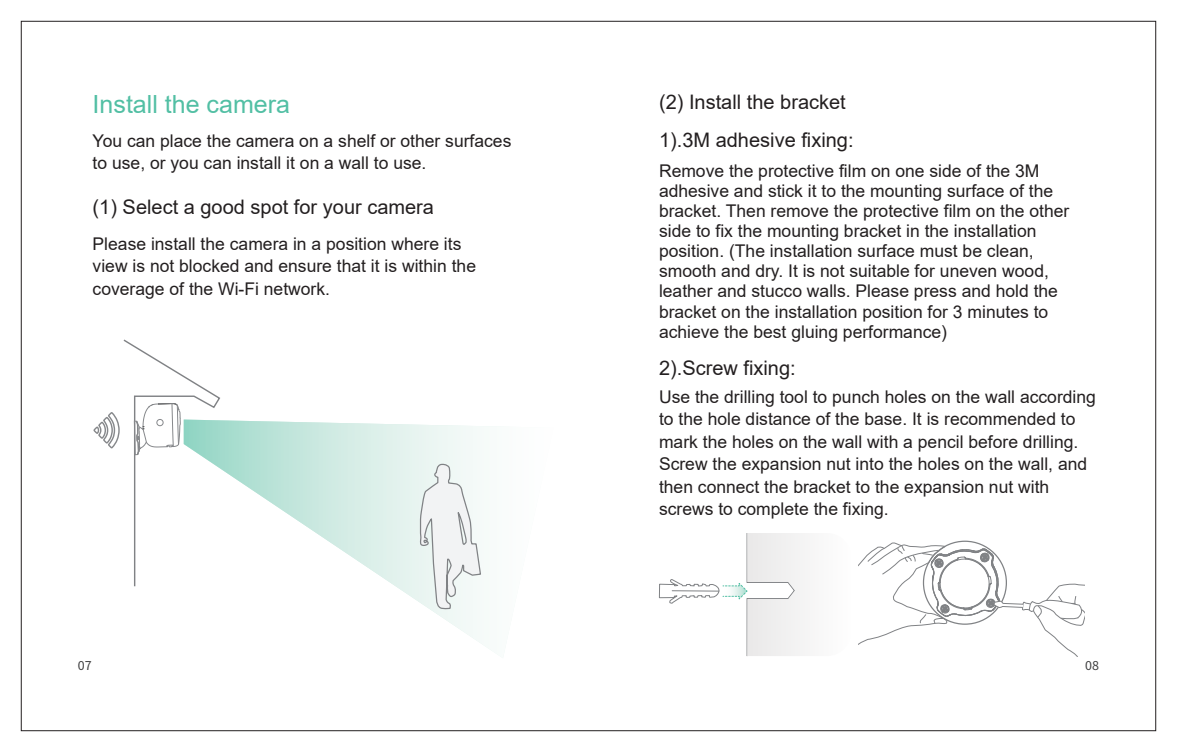
<style>
.page{position:relative;width:1177px;height:752px;background:#fff}
.page>*{position:absolute;margin:0;border:0;box-sizing:border-box;transform-origin:0 0}
.t1{font:25px "Arial";color:#52bfa4}
.t2{font:20px "Arial";color:#231f20}
.t3{font:17.5px/22.5px "Arial";color:#231f20}
</style>
<div class="page">
<svg style="left:221px;top:420px;width:269px;height:229px"></svg>
<svg style="left:420px;top:463px;width:62px;height:186px"></svg>
<svg style="left:93px;top:339px;width:128px;height:248px"></svg>
<svg style="left:658px;top:533px;width:147px;height:123px"></svg>
<svg style="left:858px;top:541px;width:227px;height:116px"></svg>
<h1 class="t1" style="left:93px;top:87px;width:199px">Install the camera</h1>
<p class="t3" style="left:93px;top:129px;width:420px">You can place the camera on a shelf or other surfaces to use, or you can install it on a wall to use.</p>
<p class="t2" style="left:93px;top:193px;width:343px">(1) Select a good spot for your camera</p>
<p class="t3" style="left:93px;top:232px;width:385px">Please install the camera in a position where its view is not blocked and ensure that it is within the coverage of the Wi-Fi network.</p>
<p class="t2" style="left:659px;top:88px;width:188px">(2) Install the bracket</p>
<p class="t2" style="left:659px;top:126px;width:196px">1).3M adhesive fixing:</p>
<p class="t3" style="left:659px;top:161px;width:412px;line-height:20px">Remove the protective film on one side of the 3M adhesive and stick it to the mounting surface of the bracket. Then remove the protective film on the other side to fix the mounting bracket in the installation position. (The installation surface must be clean, smooth and dry. It is not suitable for uneven wood, leather and stucco walls. Please press and hold the bracket on the installation position for 3 minutes to achieve the best gluing performance)</p>
<p class="t2" style="left:659px;top:354px;width:138px">2).Screw fixing:</p>
<p class="t3" style="left:659px;top:385px;width:438px">Use the drilling tool to punch holes on the wall according to the hole distance of the base. It is recommended to mark the holes on the wall with a pencil before drilling.<br>Screw the expansion nut into the holes on the wall, and then connect the bracket to the expansion nut with screws to complete the fixing.</p>
</div>
